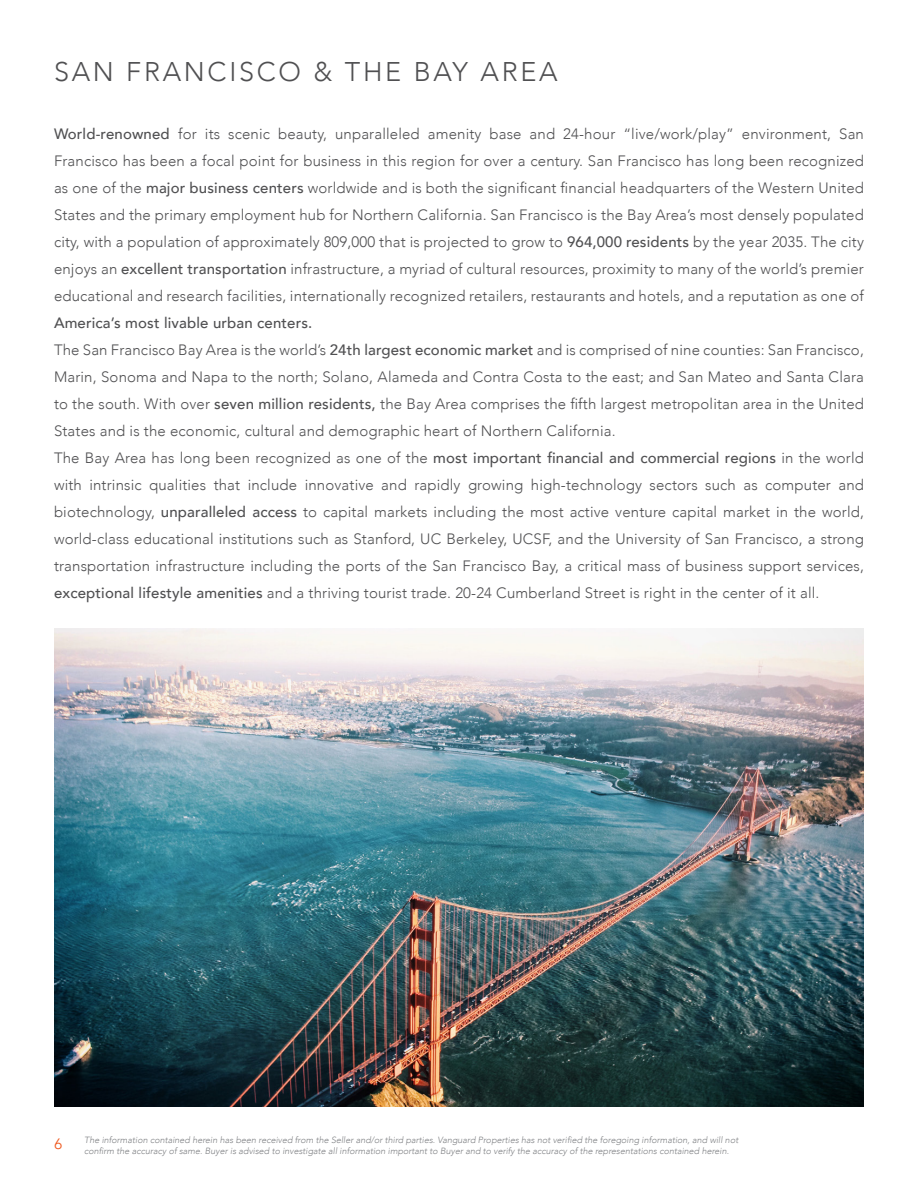
<style>
.page{position:relative;width:918px;height:1188px;background:#fff}
.page>*{position:absolute;margin:0;border:0;box-sizing:border-box;transform-origin:0 0}
.Section_Head_TOC{font:300 27px "Avenir";letter-spacing:.1em;color:#505052}
.t1{font:300 15px/27px "Avenir";letter-spacing:.01em;color:#505052;text-align:justify}
.t2{font:15px "Avenir";color:#ef5b22}
.t3{font:italic 300 9px/10.8px "Avenir";color:#808285}
.s1{font-weight:500}
</style>
<div class="page">
<img style="left:54px;top:629px;width:810px;height:477px">
<p class="Section_Head_TOC" style="left:54px;top:56px;width:505px">SAN FRANCISCO &amp; THE BAY AREA</p>
<p class="t1" style="left:54px;top:120px;width:812px"><span class="s1">World-renowned</span> for its scenic beauty, unparalleled amenity base and 24-hour “live/work/play” environment, San Francisco has been a focal point for business in this region for over a century. San Francisco has long been recognized as one of the <span class="s1">major business centers</span> worldwide and is both the significant financial headquarters of the Western United States and the primary employment hub for Northern California. San Francisco is the Bay Area’s most densely populated city, with a population of approximately 809,000 that is projected to grow to <span class="s1">964,000 residents</span> by the year 2035. The city enjoys an <span class="s1">excellent transportation</span> infrastructure, a myriad of cultural resources, proximity to many of the world’s premier educational and research facilities, internationally recognized retailers, restaurants and hotels, and a reputation as one of <span class="s1">America’s most livable urban centers.</span></p>
<p class="t1" style="left:54px;top:336px;width:812px">The San Francisco Bay Area is the world’s <span class="s1">24th largest economic market</span> and is comprised of nine counties: San Francisco, Marin, Sonoma and Napa to the north; Solano, Alameda and Contra Costa to the east; and San Mateo and Santa Clara to the south. With over <span class="s1">seven million residents,</span> the Bay Area comprises the fifth largest metropolitan area in the United States and is the economic, cultural and demographic heart of Northern California.</p>
<p class="t1" style="left:54px;top:444px;width:812px">The Bay Area has long been recognized as one of the <span class="s1">most important financial and commercial regions</span> in the world with intrinsic qualities that include innovative and rapidly growing high-technology sectors such as computer and biotechnology, <span class="s1">unparalleled access</span> to capital markets including the most active venture capital market in the world, world-class educational institutions such as Stanford, UC Berkeley, UCSF, and the University of San Francisco, a strong transportation infrastructure including the ports of the San Francisco Bay, a critical mass of business support services, <span class="s1">exceptional lifestyle amenities</span> and a thriving tourist trade. 20-24 Cumberland Street is right in the center of it all.</p>
<p class="t2" style="left:54px;top:1135px;width:10px">6</p>
<p class="t3" style="left:84px;top:1135px;width:656px">The information contained herein has been received from the Seller and/or third parties. Vanguard Properties has not verified the foregoing information, and will not confirm the accuracy of same. Buyer is advised to investigate all information important to Buyer and to verify the accuracy of the representations contained herein.</p>
</div>
